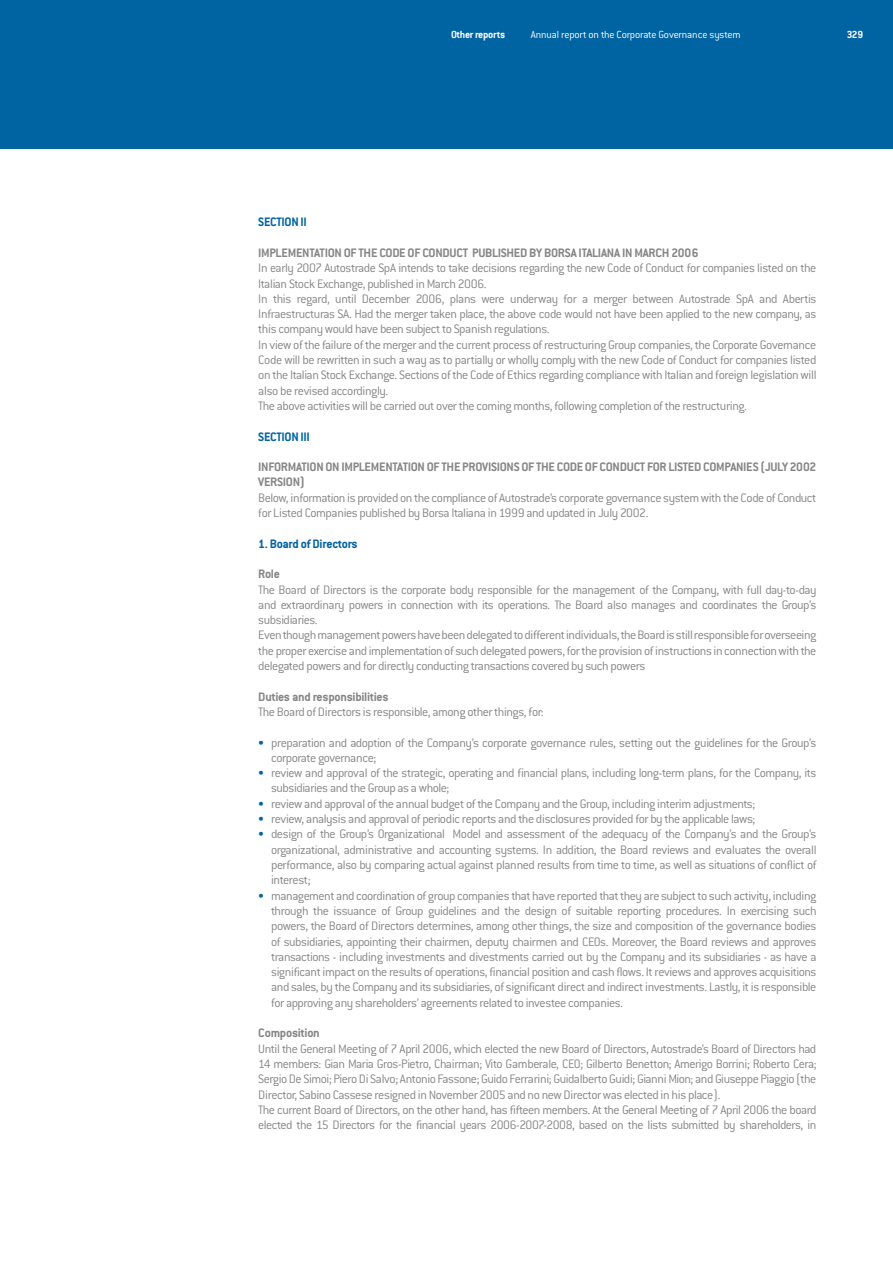
<style>
.page{position:relative;width:893px;height:1263px;background:#fff}
.page>*{position:absolute;margin:0;border:0;box-sizing:border-box;transform-origin:0 0}
.t1{font:300 13.5px/15.3px "Conduit ITC";letter-spacing:-.035em;color:#868689}
.t2{font:700 13.5px "Conduit ITC";letter-spacing:-.02em;color:#868689}
.t3{font:700 13.5px "Conduit ITC";letter-spacing:-.02em;color:#0063a2}
.t4{font:300 11.25px "Conduit ITC";letter-spacing:-.015em;color:#fff}
.t5{font:700 11.25px "Conduit ITC";color:#fff}
.s1{color:#0063a2}
</style>
<div class="page">
<div style="left:0;top:0;width:893px;height:149px;background:#0063a2"></div>
<p class="t5" style="left:451px;top:28px;width:56px">OTHER REPORTS</p>
<p class="t4" style="left:531px;top:29px;width:211px">Annual report on the Corporate Governance system</p>
<p class="t5" style="left:847px;top:28px;width:18px">329</p>
<p class="t3" style="left:258px;top:214px;width:50px">SECTION II</p>
<p class="t2" style="left:258px;top:245px;width:346px">IMPLEMENTATION OF THE CODE OF CONDUCT PUBLISHED BY BORSA ITALIANA</p>
<p class="t2" style="left:622px;top:245px;width:78px">IN MARCH 2006</p>
<p class="t1" style="left:258px;top:260px;width:560px">In early 2007 Autostrade SpA intends to take decisions regarding the new Code of Conduct for companies listed on the Italian Stock Exchange, published in March 2006.<br>In this regard, until December 2006, plans were underway for a merger between Autostrade SpA and Abertis Infraestructuras SA. Had the merger taken place, the above code would not have been applied to the new company, as this company would have been subject to Spanish regulations.<br>In view of the failure of the merger and the current process of restructuring Group companies, the Corporate Governance Code will be rewritten in such a way as to partially or wholly comply with the new Code of Conduct for companies listed on the Italian Stock Exchange. Sections of the Code of Ethics regarding compliance with Italian and foreign legislation will also be revised accordingly.<br>The above activities will be carried out over the coming months, following completion of the restructuring.</p>
<p class="t3" style="left:258px;top:428px;width:53px">SECTION III</p>
<p class="t2" style="left:258px;top:459px;width:465px">INFORMATION ON IMPLEMENTATION OF THE PROVISIONS OF THE CODE OF CONDUCT FOR LISTED COMPANI</p>
<p class="t2" style="left:746px;top:459px;width:72px">ES (JULY 2002</p>
<p class="t2" style="left:258px;top:474px;width:48px">VERSION)</p>
<p class="t1" style="left:258px;top:490px;width:560px">Below, information is provided on the compliance of Autostrade’s corporate governance system with the Code of Conduct for Listed Companies published by Borsa Italiana in 1999 and updated in July 2002.</p>
<p class="t3" style="left:258px;top:535px;width:101px">1. BOARD OF DIRECTORS</p>
<p class="t2" style="left:258px;top:566px;width:23px">ROLE</p>
<p class="t1" style="left:258px;top:582px;width:560px">The Board of Directors is the corporate body responsible for the management of the Company, with full day-to-day and extraordinary powers in connection with its operations. The Board also manages and coordinates the Group’s subsidiaries.<br>Even though management powers have been delegated to different individuals, the Board is still responsible for overseeing the proper exercise and implementation of such delegated powers, for the provision of instructions in connection with the delegated powers and for directly conducting transactions covered by such powers</p>
<p class="t2" style="left:258px;top:688px;width:132px">DUTIES AND RESPONSIBILITIES</p>
<p class="t1" style="left:258px;top:704px;width:287px">The Board of Directors is responsible, among other things, for:</p>
<p class="t1" style="left:271px;top:735px;width:547px;text-indent:-13px"><span class="s1">•</span> preparation and adoption of the Company’s corporate governance rules, setting out the guidelines for the Group’s corporate governance;</p>
<p class="t1" style="left:271px;top:765px;width:547px;text-indent:-13px"><span class="s1">•</span> review and approval of the strategic, operating and financial plans, including long-term plans, for the Company, its subsidiaries and the Group as a whole;</p>
<p class="t1" style="left:258px;top:796px;width:498px"><span class="s1">•</span> review and approval of the annual budget of the Company and the Group, including interim adjustments;</p>
<p class="t1" style="left:258px;top:811px;width:499px"><span class="s1">•</span> review, analysis and approval of periodic reports and the disclosures provided for by the applicable laws;</p>
<p class="t1" style="left:271px;top:826px;width:547px;text-align:justify;text-indent:-13px"><span class="s1">•</span> design of the Group’s Organizational Model and assessment of the adequacy of the Company’s and the Group’s organizational, administrative and accounting systems. In addition, the Board reviews and evaluates the overall performance, also by comparing actual against planned results from time to time, as well as situations of conflict of interest;</p>
<p class="t1" style="left:271px;top:888px;width:547px;text-align:justify;text-indent:-13px"><span class="s1">•</span> management and coordination of group companies that have reported that they are subject to such activity, including through the issuance of Group guidelines and the design of suitable reporting procedures. In exercising such powers, the Board of Directors determines, among other things, the size and composition of the governance bodies of subsidiaries, appointing their chairmen, deputy chairmen and CEOs. Moreover, the Board reviews and approves transactions - including investments and divestments carried out by the Company and its subsidiaries - as have a significant impact on the results of operations, financial position and cash flows. It reviews and approves acquisitions and sales, by the Company and its subsidiaries, of significant direct and indirect investments. Lastly, it is responsible for approving any shareholders’ agreements related to investee companies.</p>
<p class="t2" style="left:258px;top:1025px;width:63px">COMPOSITION</p>
<p class="t1" style="left:258px;top:1041px;width:560px">Until the General Meeting of 7 April 2006, which elected the new Board of Directors, Autostrade’s Board of Directors had 14 members: Gian Maria Gros-Pietro, Chairman; Vito Gamberale, CEO; Gilberto Benetton; Amerigo Borrini; Roberto Cera; Sergio De Simoi; Piero Di Salvo; Antonio Fassone; Guido Ferrarini; Guidalberto Guidi; Gianni Mion; and Giuseppe Piaggio (the Director, Sabino Cassese resigned in November 2005 and no new Director was elected in his place).<br>The current Board of Directors, on the other hand, has fifteen members. At the General Meeting of 7 April 2006 the board elected the 15 Directors for the financial years 2006-2007-2008, based on the lists submitted by shareholders, in</p>
</div>
